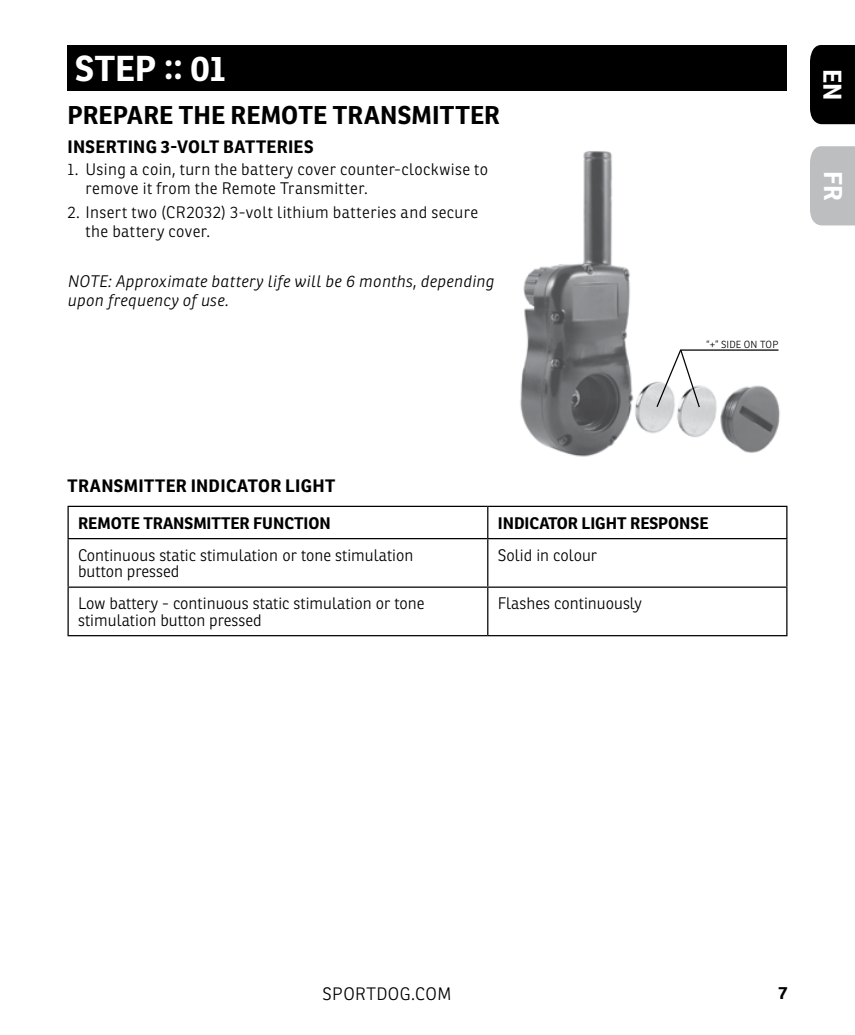
<style>
.page{position:relative;width:855px;height:1035px;background:#fff}
.page>*{position:absolute;margin:0;border:0;box-sizing:border-box;transform-origin:0 0}
.t1{font:700 35px "Ronnia";color:#fff}
.t2{font:700 25px "Ronnia";letter-spacing:.01em;color:#000}
.t3{font:700 25px "Ronnia";color:#fff}
.t4{font:700 17.5px "Ronnia";letter-spacing:.02em;color:#000}
.t5{font:300 17.5px "Ronnia";letter-spacing:.03em;color:#000}
.t6{font:300 16.25px/16.2px "Ronnia";color:#000}
.t7{font:300 16.25px/18.8px "Ronnia";letter-spacing:.025em;color:#000}
.t8{font:italic 300 16.25px/18.8px "Ronnia";letter-spacing:.02em;color:#000}
.t9{font:700 16.25px "Ronnia";color:#000}
.t10{font:300 10px "Ronnia";letter-spacing:.025em;color:#000}
</style>
<div class="page">
<div style="left:810px;top:45px;width:45px;height:79px;background:#000"></div>
<div style="left:810px;top:146px;width:45px;height:79px;background:#bcbec0"></div>
<div style="left:68px;top:45px;width:720px;height:46px;background:#000"></div>
<hr style="left:68px;top:506px;width:420px;height:1px;background:#000">
<hr style="left:68px;top:507px;width:1px;height:31px;background:#000">
<hr style="left:488px;top:506px;width:299px;height:1px;background:#000">
<hr style="left:487px;top:507px;width:1px;height:31px;background:#000">
<hr style="left:786px;top:507px;width:2px;height:31px;background:#000">
<hr style="left:68px;top:538px;width:420px;height:1px;background:#000">
<hr style="left:68px;top:539px;width:1px;height:48px;background:#000">
<hr style="left:488px;top:538px;width:299px;height:1px;background:#000">
<hr style="left:487px;top:539px;width:1px;height:48px;background:#000">
<hr style="left:786px;top:539px;width:2px;height:48px;background:#000">
<hr style="left:68px;top:587px;width:420px;height:1px;background:#000">
<hr style="left:68px;top:588px;width:1px;height:47px;background:#000">
<hr style="left:488px;top:587px;width:299px;height:1px;background:#000">
<hr style="left:487px;top:588px;width:1px;height:47px;background:#000">
<hr style="left:786px;top:588px;width:2px;height:47px;background:#000">
<hr style="left:68px;top:635px;width:420px;height:1px;background:#000">
<hr style="left:488px;top:635px;width:299px;height:1px;background:#000">
<img style="left:520px;top:151px;width:260px;height:306px">
<svg style="left:655px;top:349px;width:125px;height:60px"></svg>
<h1 class="t1" style="left:75px;top:46px;width:152px">STEP :: 01</h1>
<h2 class="t2" style="left:68px;top:99px;width:434px">PREPARE THE REMOTE TRANSMITTER</h2>
<p class="t4" style="left:68px;top:135px;width:248px">INSERTING 3-VOLT BATTERIES</p>
<p class="t7" style="left:86px;top:160px;width:404px;text-indent:-18px">1. Using a coin, turn the battery cover counter-clockwise to remove it from the Remote Transmitter.</p>
<p class="t7" style="left:86px;top:203px;width:394px;text-indent:-18px">2. Insert two (CR2032) 3-volt lithium batteries and secure the battery cover.</p>
<p class="t8" style="left:68px;top:272px;width:428px">NOTE: Approximate battery life will be 6 months, depending upon frequency of use.</p>
<h2 class="t3" style="left:849px;top:69px;width:33px;rotate:90deg">EN</h2>
<h2 class="t3" style="left:849px;top:171px;width:31px;rotate:90deg">FR</h2>
<p class="t10" style="left:706px;top:338px;width:74px">“+” SIDE ON TOP</p>
<p class="t4" style="left:68px;top:475px;width:269px">TRANSMITTER INDICATOR LIGHT</p>
<p class="t9" style="left:78px;top:512px;width:254px">REMOTE TRANSMITTER FUNCTION</p>
<p class="t9" style="left:498px;top:512px;width:212px">INDICATOR LIGHT RESPONSE</p>
<p class="t6" style="left:78px;top:547px;width:337px">Continuous static stimulation or tone stimulation button pressed</p>
<p class="t6" style="left:498px;top:547px;width:101px">Solid in colour</p>
<p class="t6" style="left:78px;top:595px;width:348px">Low battery - continuous static stimulation or tone stimulation button pressed</p>
<p class="t6" style="left:498px;top:595px;width:145px">Flashes continuously</p>
<p class="t5" style="left:323px;top:983px;width:130px">SPORTDOG.COM</p>
<p class="t4" style="left:779px;top:982px;width:10px">7</p>
</div>
